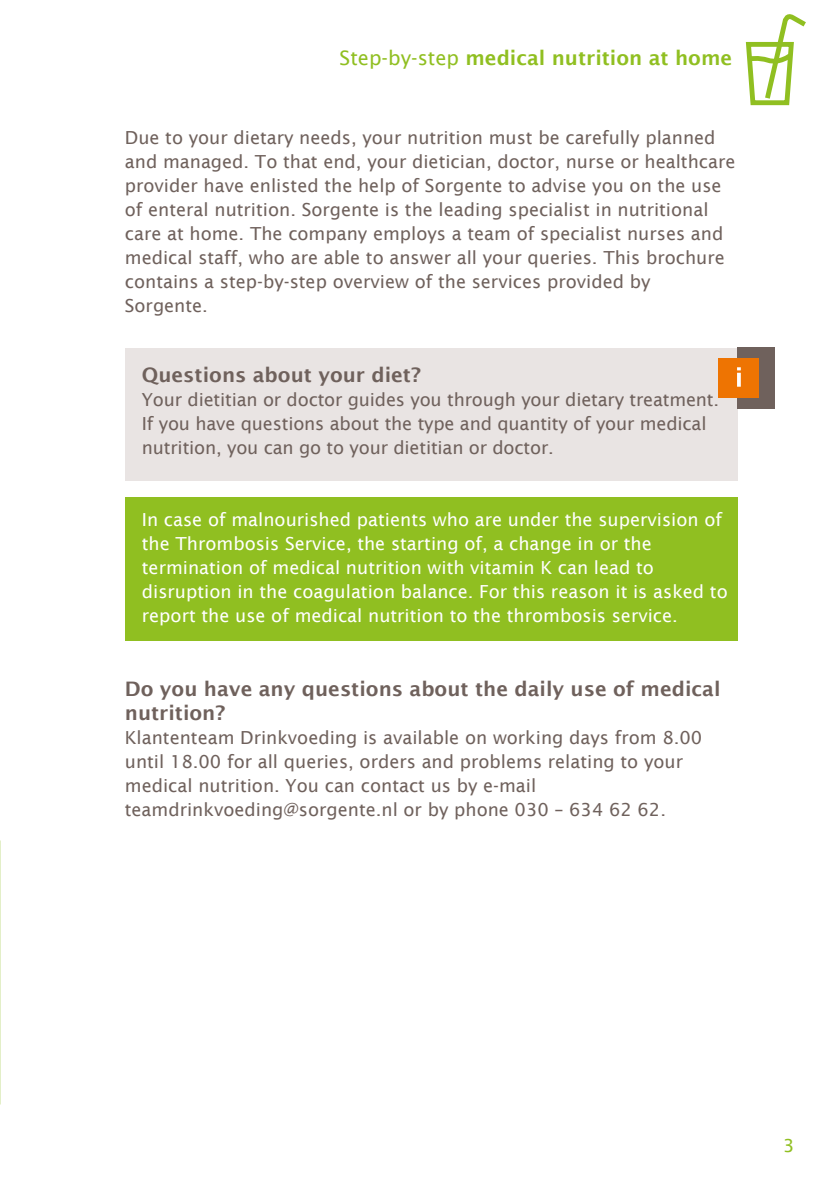
<style>
.page{position:relative;width:840px;height:1191px;background:#fff}
.page>*{position:absolute;margin:0;border:0;box-sizing:border-box;transform-origin:0 0}
.t1{font:600 20px/24px "Lucida Sans";color:#6f615c}
.t2{font:600 20px "Lucida Sans";color:#90bf21}
.t3{font:18px/24px "Lucida Sans";color:#6f615c}
.t4{font:18px/24px "Lucida Sans";color:#fff}
.t5{font:18px "Lucida Sans";color:#90bf21}
.s1{font-weight:400}
</style>
<div class="page">
<div style="left:125px;top:348px;width:612px;height:132px;background:#e9e4e3"></div>
<div style="left:125px;top:497px;width:612px;height:144px;background:#90bf21"></div>
<div style="left:737px;top:348px;width:37px;height:61px;background:#6f615c"></div>
<div style="left:718px;top:358px;width:40px;height:40px;background:#ee7402"></div>
<svg style="left:737px;top:373px;width:3px;height:14px"></svg>
<svg style="left:745px;top:14px;width:61px;height:92px"></svg>
<p class="t2" style="left:339px;top:46px;width:394px"><span class="s1">Step-by-step</span> medical nutrition at home</p>
<p class="t3" style="left:125px;top:126px;width:611px">Due to your dietary needs, your nutrition must be carefully planned and managed. To that end, your dietician, doctor, nurse or healthcare provider have enlisted the help of Sorgente to advise you on the use of enteral nutrition. Sorgente is the leading specialist in nutritional care at home. The company employs a team of specialist nurses and medical staff, who are able to answer all your queries. This brochure contains a step-by-step overview of the services provided by Sorgente.</p>
<p class="t1" style="left:142px;top:363px;width:280px">Questions about your diet?</p>
<p class="t3" style="left:142px;top:388px;width:578px">Your dietitian or doctor guides you through your dietary treatment.<br>If you have questions about the type and quantity of your medical nutrition, you can go to your dietitian or doctor.</p>
<p class="t4" style="left:142px;top:508px;width:587px">In case of malnourished patients who are under the supervision of the Thrombosis Service, the starting of, a change in or the termination of medical nutrition with vitamin K can lead to disruption in the coagulation balance. For this reason it is asked to report the use of medical nutrition to the thrombosis service.</p>
<p class="t1" style="left:125px;top:677px;width:597px">Do you have any questions about the daily use of medical nutrition?</p>
<p class="t3" style="left:125px;top:726px;width:578px">Klantenteam Drinkvoeding is available on working days from 8.00 until 18.00 for all queries, orders and problems relating to your medical nutrition. You can contact us by e-mail teamdrinkvoeding@sorgente.nl or by phone 030 – 634 62 62.</p>
<p class="t5" style="left:782px;top:1135px;width:13px">3</p>
</div>
